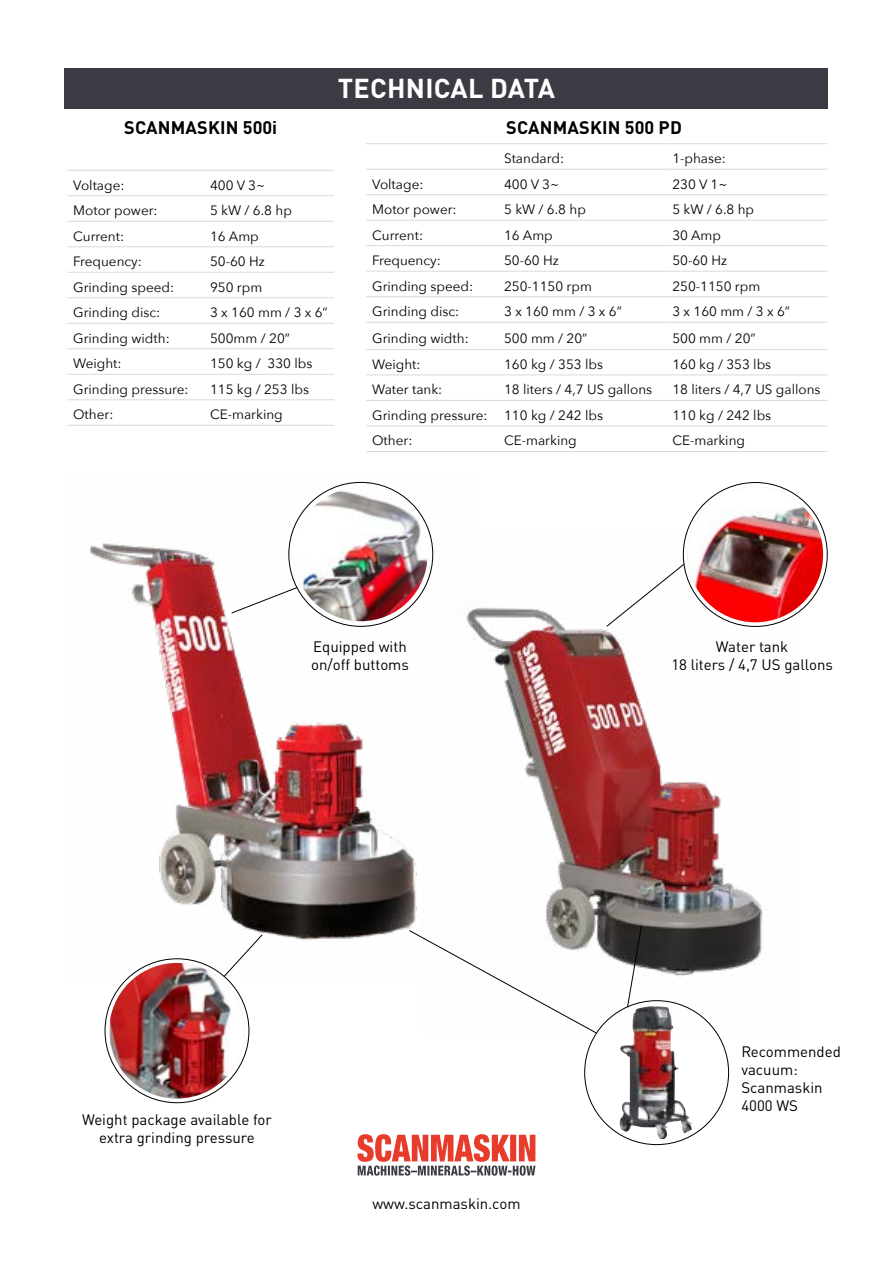
<style>
.page{position:relative;width:893px;height:1263px;background:#fff}
.page>*{position:absolute;margin:0;border:0;box-sizing:border-box;transform-origin:0 0}
.t1{font:700 27px "DIN Pro";letter-spacing:.01em;color:#fff}
.t2{font:700 18px "DIN Pro";letter-spacing:.01em;color:#000}
.t3{font:15px/18px "DIN Pro";color:#000;text-align:center}
.t4{font:13.5px "Avenir Next";color:#000}
</style>
<div class="page">
<img style="left:89px;top:481px;width:342px;height:482px">
<div style="left:65px;top:68px;width:763px;height:40px;background:#3b3c43"></div>
<hr style="left:366px;top:143px;width:132px;height:1px;background:#dadada">
<hr style="left:366px;top:169px;width:132px;height:1px;background:#dadada">
<hr style="left:366px;top:194px;width:132px;height:1px;background:#dadada">
<hr style="left:366px;top:220px;width:132px;height:1px;background:#dadada">
<hr style="left:366px;top:245px;width:132px;height:1px;background:#dadada">
<hr style="left:366px;top:271px;width:132px;height:1px;background:#dadada">
<hr style="left:366px;top:296px;width:132px;height:1px;background:#dadada">
<hr style="left:366px;top:322px;width:132px;height:1px;background:#dadada">
<hr style="left:366px;top:349px;width:132px;height:1px;background:#dadada">
<hr style="left:498px;top:143px;width:168px;height:1px;background:#dadada">
<hr style="left:666px;top:143px;width:161px;height:1px;background:#dadada">
<hr style="left:498px;top:169px;width:168px;height:1px;background:#dadada">
<hr style="left:666px;top:169px;width:161px;height:1px;background:#dadada">
<hr style="left:498px;top:194px;width:168px;height:1px;background:#dadada">
<hr style="left:666px;top:194px;width:161px;height:1px;background:#dadada">
<hr style="left:498px;top:220px;width:168px;height:1px;background:#dadada">
<hr style="left:666px;top:220px;width:161px;height:1px;background:#dadada">
<hr style="left:498px;top:245px;width:168px;height:1px;background:#dadada">
<hr style="left:666px;top:245px;width:161px;height:1px;background:#dadada">
<hr style="left:498px;top:271px;width:168px;height:1px;background:#dadada">
<hr style="left:666px;top:271px;width:161px;height:1px;background:#dadada">
<hr style="left:498px;top:296px;width:168px;height:1px;background:#dadada">
<hr style="left:666px;top:296px;width:161px;height:1px;background:#dadada">
<hr style="left:498px;top:322px;width:168px;height:1px;background:#dadada">
<hr style="left:666px;top:322px;width:161px;height:1px;background:#dadada">
<hr style="left:498px;top:349px;width:168px;height:1px;background:#dadada">
<hr style="left:666px;top:349px;width:161px;height:1px;background:#dadada">
<hr style="left:366px;top:375px;width:132px;height:1px;background:#dadada">
<hr style="left:498px;top:375px;width:168px;height:1px;background:#dadada">
<hr style="left:666px;top:375px;width:161px;height:1px;background:#dadada">
<hr style="left:366px;top:400px;width:132px;height:1px;background:#dadada">
<hr style="left:498px;top:400px;width:168px;height:1px;background:#dadada">
<hr style="left:666px;top:400px;width:161px;height:1px;background:#dadada">
<hr style="left:366px;top:426px;width:132px;height:1px;background:#dadada">
<hr style="left:498px;top:426px;width:168px;height:1px;background:#dadada">
<hr style="left:666px;top:426px;width:161px;height:1px;background:#dadada">
<hr style="left:366px;top:451px;width:132px;height:1px;background:#dadada">
<hr style="left:498px;top:451px;width:168px;height:1px;background:#dadada">
<hr style="left:666px;top:451px;width:161px;height:1px;background:#dadada">
<img style="left:110px;top:963px;width:135px;height:135px">
<img style="left:423px;top:534px;width:375px;height:500px">
<svg style="left:223px;top:934px;width:40px;height:43px"></svg>
<img style="left:294px;top:487px;width:134px;height:134px;border-radius:67px">
<svg style="left:606px;top:563px;width:79px;height:64px"></svg>
<img style="left:687px;top:487px;width:136px;height:135px;border-radius:68px">
<svg style="left:408px;top:929px;width:189px;height:105px"></svg>
<img style="left:619px;top:1009px;width:75px;height:130px">
<svg style="left:231px;top:586px;width:67px;height:28px"></svg>
<svg style="left:627px;top:925px;width:15px;height:83px"></svg>
<hr style="left:67px;top:170px;width:137px;height:1px;background:#dadada">
<hr style="left:204px;top:170px;width:130px;height:1px;background:#dadada">
<hr style="left:67px;top:195px;width:137px;height:1px;background:#dadada">
<hr style="left:204px;top:195px;width:130px;height:1px;background:#dadada">
<hr style="left:67px;top:221px;width:137px;height:1px;background:#dadada">
<hr style="left:204px;top:221px;width:130px;height:1px;background:#dadada">
<hr style="left:67px;top:246px;width:137px;height:1px;background:#dadada">
<hr style="left:204px;top:246px;width:130px;height:1px;background:#dadada">
<hr style="left:67px;top:272px;width:137px;height:1px;background:#dadada">
<hr style="left:204px;top:272px;width:130px;height:1px;background:#dadada">
<hr style="left:67px;top:297px;width:137px;height:1px;background:#dadada">
<hr style="left:204px;top:297px;width:130px;height:1px;background:#dadada">
<hr style="left:67px;top:323px;width:137px;height:1px;background:#dadada">
<hr style="left:204px;top:323px;width:130px;height:1px;background:#dadada">
<hr style="left:67px;top:348px;width:137px;height:1px;background:#dadada">
<hr style="left:204px;top:348px;width:130px;height:1px;background:#dadada">
<hr style="left:67px;top:425px;width:137px;height:1px;background:#dadada">
<hr style="left:67px;top:374px;width:137px;height:1px;background:#dadada">
<hr style="left:204px;top:374px;width:130px;height:1px;background:#dadada">
<hr style="left:67px;top:399px;width:137px;height:1px;background:#dadada">
<hr style="left:204px;top:399px;width:130px;height:1px;background:#dadada">
<hr style="left:204px;top:425px;width:130px;height:1px;background:#dadada">
<svg style="left:357px;top:1134px;width:178px;height:41px"></svg>
<h1 class="t1" style="left:338px;top:70px;width:219px">TECHNICAL DATA</h1>
<h2 class="t2" style="left:124px;top:115px;width:155px">SCANMASKIN 500i</h2>
<h2 class="t2" style="left:506px;top:115px;width:177px">SCANMASKIN 500 PD</h2>
<p class="t4" style="left:73px;top:174px;width:53px">Voltage:</p>
<p class="t4" style="left:210px;top:174px;width:56px">400 V 3~</p>
<p class="t4" style="left:73px;top:199px;width:86px">Motor power:</p>
<p class="t4" style="left:210px;top:199px;width:83px">5 kW / 6.8 hp</p>
<p class="t4" style="left:73px;top:225px;width:52px">Current:</p>
<p class="t4" style="left:210px;top:225px;width:50px">16 Amp</p>
<p class="t4" style="left:73px;top:250px;width:70px">Frequency:</p>
<p class="t4" style="left:210px;top:250px;width:56px">50-60 Hz</p>
<p class="t4" style="left:73px;top:276px;width:102px">Grinding speed:</p>
<p class="t4" style="left:210px;top:276px;width:54px">950 rpm</p>
<p class="t4" style="left:73px;top:301px;width:89px">Grinding disc:</p>
<p class="t4" style="left:210px;top:301px;width:119px">3 x 160 mm / 3 x 6”</p>
<p class="t4" style="left:73px;top:327px;width:98px">Grinding width:</p>
<p class="t4" style="left:210px;top:327px;width:81px">500mm / 20”</p>
<p class="t4" style="left:73px;top:352px;width:50px">Weight:</p>
<p class="t4" style="left:210px;top:352px;width:104px">150 kg / 330 lbs</p>
<p class="t4" style="left:73px;top:378px;width:117px">Grinding pressure:</p>
<p class="t4" style="left:210px;top:378px;width:100px">115 kg / 253 lbs</p>
<p class="t4" style="left:73px;top:403px;width:42px">Other:</p>
<p class="t4" style="left:210px;top:403px;width:74px">CE-marking</p>
<p class="t4" style="left:504px;top:147px;width:61px">Standard:</p>
<p class="t4" style="left:672px;top:147px;width:55px">1-phase:</p>
<p class="t4" style="left:372px;top:173px;width:53px">Voltage:</p>
<p class="t4" style="left:504px;top:173px;width:56px">400 V 3~</p>
<p class="t4" style="left:672px;top:173px;width:56px">230 V 1~</p>
<p class="t4" style="left:372px;top:198px;width:86px">Motor power:</p>
<p class="t4" style="left:504px;top:198px;width:83px">5 kW / 6.8 hp</p>
<p class="t4" style="left:672px;top:198px;width:83px">5 kW / 6.8 hp</p>
<p class="t4" style="left:372px;top:224px;width:52px">Current:</p>
<p class="t4" style="left:504px;top:224px;width:50px">16 Amp</p>
<p class="t4" style="left:672px;top:224px;width:50px">30 Amp</p>
<p class="t4" style="left:372px;top:249px;width:70px">Frequency:</p>
<p class="t4" style="left:504px;top:249px;width:56px">50-60 Hz</p>
<p class="t4" style="left:672px;top:249px;width:56px">50-60 Hz</p>
<p class="t4" style="left:372px;top:275px;width:102px">Grinding speed:</p>
<p class="t4" style="left:504px;top:275px;width:89px">250-1150 rpm</p>
<p class="t4" style="left:672px;top:275px;width:89px">250-1150 rpm</p>
<p class="t4" style="left:372px;top:300px;width:89px">Grinding disc:</p>
<p class="t4" style="left:504px;top:300px;width:119px">3 x 160 mm / 3 x 6”</p>
<p class="t4" style="left:672px;top:300px;width:119px">3 x 160 mm / 3 x 6”</p>
<p class="t4" style="left:372px;top:326px;width:98px">Grinding width:</p>
<p class="t4" style="left:504px;top:326px;width:85px">500 mm / 20”</p>
<p class="t4" style="left:672px;top:326px;width:85px">500 mm / 20”</p>
<p class="t4" style="left:372px;top:353px;width:50px">Weight:</p>
<p class="t4" style="left:504px;top:353px;width:100px">160 kg / 353 lbs</p>
<p class="t4" style="left:672px;top:353px;width:100px">160 kg / 353 lbs</p>
<p class="t4" style="left:372px;top:378px;width:72px">Water tank:</p>
<p class="t4" style="left:504px;top:378px;width:150px">18 liters / 4,7 US gallons</p>
<p class="t4" style="left:672px;top:378px;width:150px">18 liters / 4,7 US gallons</p>
<p class="t4" style="left:372px;top:404px;width:232px">Grinding pressure: 110 kg / 242 lbs</p>
<p class="t4" style="left:672px;top:404px;width:100px">110 kg / 242 lbs</p>
<p class="t4" style="left:372px;top:429px;width:42px">Other:</p>
<p class="t4" style="left:504px;top:429px;width:74px">CE-marking</p>
<p class="t4" style="left:672px;top:429px;width:74px">CE-marking</p>
<p class="t3" style="left:311px;top:636px;width:99px;text-align:left">Equipped with on/off buttoms</p>
<p class="t3" style="left:671px;top:636px;width:163px">Water tank<br>18 liters / 4,7 US gallons</p>
<p class="t3" style="left:82px;top:1109px;width:191px">Weight package available for extra grinding pressure</p>
<p class="t3" style="left:372px;top:1193px;width:150px">www.scanmaskin.com</p>
<p class="t3" style="left:741px;top:1041px;width:101px;text-align:left">Recommended vacuum:<br>Scanmaskin<br>4000 WS</p>
</div>
